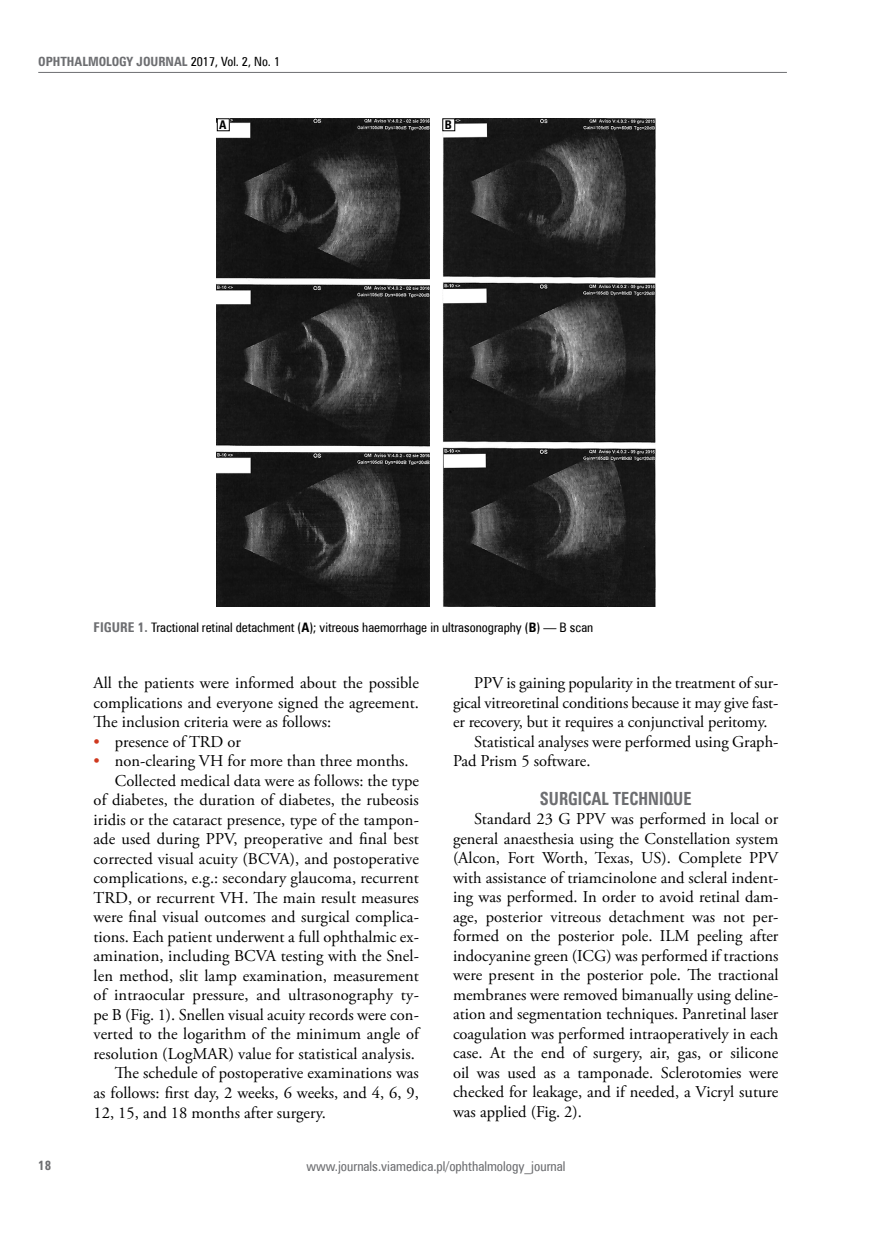
<style>
.page{position:relative;width:872px;height:1234px;background:#fff}
.page>*{position:absolute;margin:0;border:0;box-sizing:border-box;transform-origin:0 0}
.t1{font:700 18.15px "Zurich Cn EU";color:#6d6e71;scale:.9 1}
.t2{font:16.5px/19.5px "Adobe Garamond Pro";color:#000;text-align:justify}
.t3{font:13.5px "Zurich Cn EU";color:#6d6e71}
.t4{font:700 13.5px "Zurich Cn EU";color:#6d6e71}
.t5{font:700 13.2px "Zurich Cn EU";color:#6d6e71}
.t6{font:13.05px "Zurich Cn EU";color:#000}
.t7{font:700 12.75px "Zurich Cn EU";color:#6d6e71}
.t8{font:700 12px "Zurich Cn EU";color:#000}
.s1{font-weight:400;color:#000}
.s2{font-weight:700;font-size:13.5px;color:#6d6e71}
.s3{font-weight:700}
.s4{color:#cf381e}
</style>
<div class="page">
<hr style="left:38px;top:72px;width:749px;height:1px;background:#6d6e71">
<img style="left:217px;top:118px;width:212px;height:489px">
<img style="left:442px;top:118px;width:213px;height:489px">
<div style="left:217px;top:119px;width:12px;height:12px;background:#fff"></div>
<div style="left:217px;top:118px;width:13px;height:13px;border:1px solid #000"></div>
<div style="left:443px;top:119px;width:12px;height:12px;background:#fff"></div>
<p class="t7" style="left:38px;top:53px;width:243px">OPHTHALMOLOGY JOURNAL <span class="s1">2017, Vol. 2, No. 1</span></p>
<p class="t8" style="left:219px;top:117px;width:9px">A</p>
<p class="t8" style="left:445px;top:117px;width:9px">B</p>
<p class="t4" style="left:94px;top:619px;width:15px">FIGURE</p>
<p class="t6" style="left:138px;top:619px;width:457px"><span class="s2">1.</span> Tractional retinal detachment (<span class="s3">A</span>); vitreous haemorrhage in ultrasonography (<span class="s3">B</span>) — B scan</p>
<p class="t2" style="left:94px;top:673px;width:327px">All the patients were informed about the possible complications and everyone signed the agreement.<br>The inclusion criteria were as follows:</p>
<p class="t2" style="left:94px;top:732px;width:149px"><span class="s4">•</span> presence of TRD or</p>
<p class="t2" style="left:94px;top:751px;width:317px"><span class="s4">•</span> non-clearing VH for more than three months.</p>
<p class="t2" style="left:115px;top:771px;width:306px">Collected medical data were as follows: the type</p>
<p class="t2" style="left:94px;top:790px;width:327px">of diabetes, the duration of diabetes, the rubeosis</p>
<p class="t2" style="left:94px;top:810px;width:327px">iridis or the cataract presence, type of the tampon-</p>
<p class="t2" style="left:94px;top:829px;width:327px">ade used during PPV, preoperative and final best</p>
<p class="t2" style="left:94px;top:849px;width:327px">corrected visual acuity (BCVA), and postoperative</p>
<p class="t2" style="left:94px;top:868px;width:327px">complications, e.g.: secondary glaucoma, recurrent</p>
<p class="t2" style="left:94px;top:888px;width:327px">TRD, or recurrent VH. The main result measures</p>
<p class="t2" style="left:94px;top:907px;width:327px">were final visual outcomes and surgical complica-</p>
<p class="t2" style="left:94px;top:927px;width:327px">tions. Each patient underwent a full ophthalmic ex-</p>
<p class="t2" style="left:94px;top:946px;width:327px">amination, including BCVA testing with the Snel-</p>
<p class="t2" style="left:94px;top:966px;width:327px">len method, slit lamp examination, measurement</p>
<p class="t2" style="left:94px;top:985px;width:327px">of intraocular pressure, and ultrasonography ty-</p>
<p class="t2" style="left:94px;top:1005px;width:327px">pe B (Fig. 1). Snellen visual acuity records were con-</p>
<p class="t2" style="left:94px;top:1024px;width:327px">verted to the logarithm of the minimum angle of</p>
<p class="t2" style="left:94px;top:1044px;width:323px">resolution (LogMAR) value for statistical analysis.</p>
<p class="t2" style="left:115px;top:1063px;width:305px">The schedule of postoperative examinations was</p>
<p class="t2" style="left:94px;top:1083px;width:327px">as follows: first day, 2 weeks, 6 weeks, and 4, 6, 9,</p>
<p class="t2" style="left:94px;top:1102px;width:234px">12, 15, and 18 months after surgery.</p>
<p class="t2" style="left:474px;top:673px;width:306px">PPV is gaining popularity in the treatment of sur-</p>
<p class="t2" style="left:453px;top:693px;width:327px">gical vitreoretinal conditions because it may give fast-</p>
<p class="t2" style="left:453px;top:712px;width:316px">er recovery, but it requires a conjunctival peritomy.</p>
<p class="t2" style="left:474px;top:732px;width:306px">Statistical analyses were performed using Graph-</p>
<p class="t2" style="left:453px;top:751px;width:139px">Pad Prism 5 software.</p>
<p class="t1" style="left:540px;top:786px;width:11px">SURGI</p>
<p class="t1" style="left:582px;top:786px;width:112px">CAL TECHNI QUE</p>
<p class="t2" style="left:453px;top:809px;width:327px;text-indent:21px">Standard 23 G PPV was performed in local or general anaesthesia using the Constellation system (Alcon, Fort Worth, Texas, US). Complete PPV with assistance of triamcinolone and scleral indent&shy;ing was performed. In order to avoid retinal dam&shy;age, posterior vitreous detachment was not per&shy;formed on the posterior pole. ILM peeling after indocyanine green (ICG) was performed if tractions were present in the posterior pole. The tractional membranes were removed bimanually using deline&shy;ation and segmentation techniques. Panretinal laser coagulation was performed intraoperatively in each case. At the end of surgery, air, gas, or silicone oil was used as a tamponade. Sclerotomies were checked for leakage, and if needed, a Vicryl suture was applied (Fig. 2).</p>
<p class="t5" style="left:38px;top:1157px;width:15px">18</p>
<p class="t3" style="left:306px;top:1157px;width:260px">www.journals.viamedica.pl/ophthalmology_journal</p>
</div>
